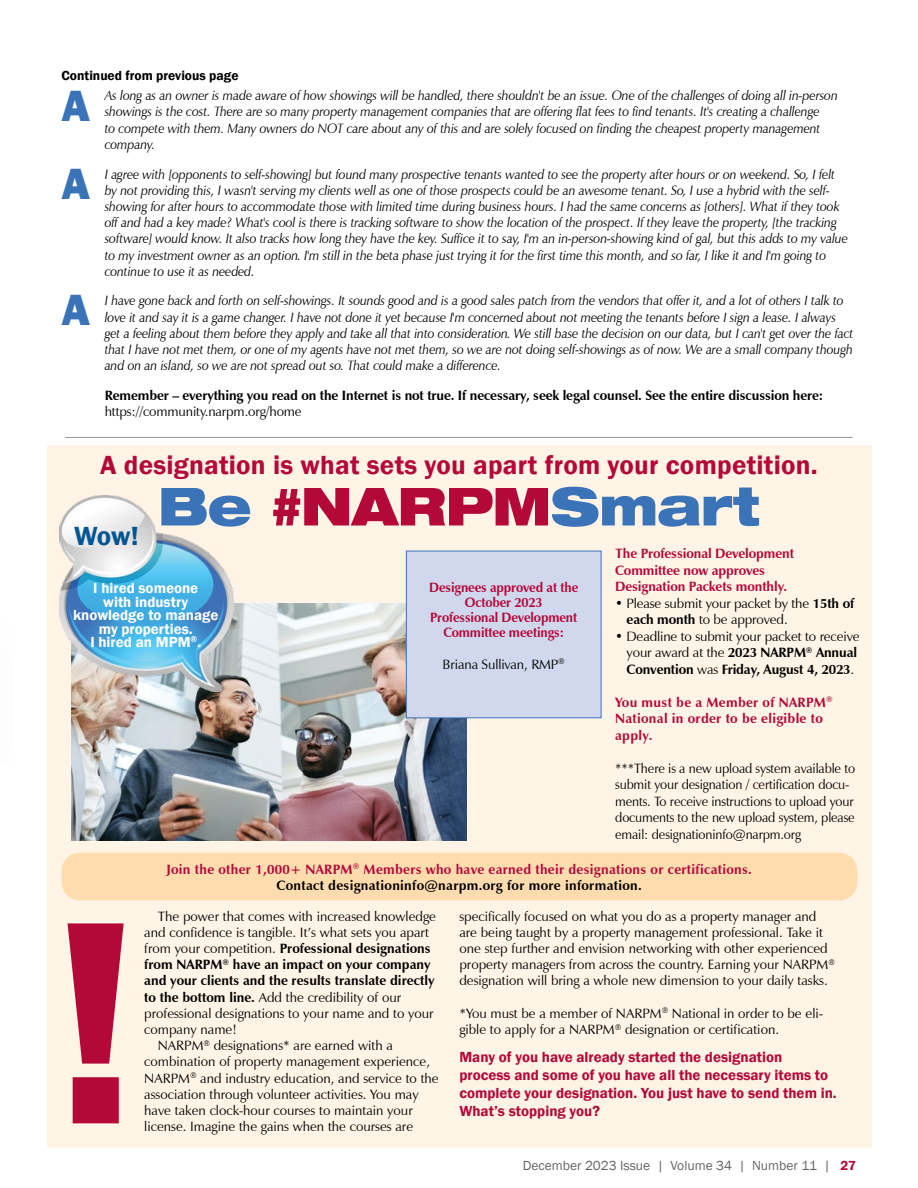
<style>
.page{position:relative;width:918px;height:1188px;background:#fff}
.page>*{position:absolute;margin:0;border:0;box-sizing:border-box;transform-origin:0 0}
.t1{font:600 300px "Franklin Gothic";color:#b30838}
.t2{font:900 expanded 52.5px "Helvetica Neue LT Std";letter-spacing:-.015em;color:#3b73b9}
.t3{font:800 45px "Franklin Gothic";color:#3b73b9}
.t4{font:600 27px "Franklin Gothic";letter-spacing:.01em;color:#b30838}
.t5{font:600 27px "Franklin Gothic";color:#005695}
.t6{font:600 15px/18px "Franklin Gothic";color:#b30838}
.t7{font:600 15px/13.5px "Franklin Gothic";color:#fff;text-align:center}
.t8{font:italic 13.5px/16.2px "Zapf Humanist 601 BT";letter-spacing:-.01em;color:#000;scale:.95 1}
.t9{font:13.5px/16.2px "Zapf Humanist 601 BT";color:#000}
.t10{font:700 13.5px "Zapf Humanist 601 BT";color:#000}
.t11{font:700 13.5px/16.5px "Zapf Humanist 601 BT";letter-spacing:.02em;color:#b30838}
.t12{font:13.5px/16.5px "Zapf Humanist 601 BT";color:#000;scale:.96 1}
.t13{font:700 13.5px/15px "Zapf Humanist 601 BT";letter-spacing:-.01em;color:#b30838;text-align:center;scale:.96 1}
.t14{font:700 13.5px/16.5px "Zapf Humanist 601 BT";letter-spacing:-.01em;color:#b30838}
.t15{font:13.5px "Franklin Gothic";color:#636466}
.t16{font:600 13.5px "Franklin Gothic";color:#000}
.s1{color:#b30838}
.s2{font-weight:700}
.s3{color:#000}
.s4{font-weight:400}
.s5{font-weight:600;color:#b30838}
</style>
<div class="page">
<div style="left:47px;top:445px;width:825px;height:702px;background:#fff4e6"></div>
<div style="left:62px;top:853px;width:795px;height:47px;background:#ffdcae;border-radius:18px"></div>
<img style="left:72px;top:604px;width:395px;height:237px">
<img style="left:59px;top:496px;width:175px;height:195px">
<div style="left:406px;top:551px;width:195px;height:167px;background:#d1d8ee"></div>
<div style="left:406px;top:551px;width:195px;height:167px;border:1px solid #3b73b9"></div>
<hr style="left:65px;top:437px;width:788px;height:1px;background:#939598">
<p class="t16" style="left:61px;top:68px;width:179px">Continued from previous page</p>
<h3 class="t3" style="left:62px;top:77px;width:30px">A</h3>
<h3 class="t3" style="left:62px;top:155px;width:30px">A</h3>
<h3 class="t3" style="left:62px;top:281px;width:30px">A</h3>
<p class="t8" style="left:105px;top:88px;width:773px">As long as an owner is made aware of how showings will be handled, there shouldn't be an issue. One of the challenges of doing all in-person showings is the cost. There are so many property management companies that are offering flat fees to find tenants. It's creating a challenge<br>to compete with them. Many owners do NOT care about any of this and are solely focused on finding the cheapest property management company.</p>
<p class="t8" style="left:105px;top:166px;width:784px">I agree with [opponents to self-showing] but found many prospective tenants wanted to see the property after hours or on weekend. So, I felt by not providing this, I wasn't serving my clients well as one of those prospects could be an awesome tenant. So, I use a hybrid with the self&shy;showing for after hours to accommodate those with limited time during business hours. I had the same concerns as [others]. What if they took off and had a key made? What's cool is there is tracking software to show the location of the prospect. If they leave the property, [the tracking software] would know. It also tracks how long they have the key. Suffice it to say, I'm an in-person-showing kind of gal, but this adds to my value to my investment owner as an option. I'm still in the beta phase just trying it for the first time this month, and so far, I like it and I'm going to continue to use it as needed.</p>
<p class="t8" style="left:105px;top:293px;width:790px">I have gone back and forth on self-showings. It sounds good and is a good sales patch from the vendors that offer it, and a lot of others I talk to love it and say it is a game changer. I have not done it yet because I'm concerned about not meeting the tenants before I sign a lease. I always get a feeling about them before they apply and take all that into consideration. We still base the decision on our data, but I can't get over the fact that I have not met them, or one of my agents have not met them, so we are not doing self-showings as of now. We are a small company though and on an island, so we are not spread out so. That could make a difference.</p>
<p class="t10" style="left:105px;top:387px;width:720px">Remember – everything you read on the Internet is not true. If necessary, seek legal counsel. See the entire discussion here:</p>
<p class="t9" style="left:105px;top:403px;width:199px">https://community.narpm.org/home</p>
<h3 class="t4" style="left:100px;top:449px;width:719px">A designation is what sets you apart from your competition.</h3>
<h2 class="t2" style="left:158px;top:472px;width:604px">Be <span class="s1">#NARPM</span>Smart</h2>
<h3 class="t5" style="left:74px;top:520px;width:66px">Wow!</h3>
<p class="t14" style="left:615px;top:545px;width:180px">The Professional Development<br>Committee now approves<br>Designation Packets monthly.</p>
<p class="t9" style="left:627px;top:595px;width:229px;text-indent:-11px">• Please submit your packet by the <span class="s2">15th of each month</span> to be approved.</p>
<p class="t9" style="left:627px;top:628px;width:234px;text-indent:-11px">• Deadline to submit your packet to receive your award at the <span class="s2">2023 NARPM</span><sup>®</sup> <span class="s2">Annual<br>Convention</span> was <span class="s2">Friday, August 4, 2023</span>.</p>
<p class="t11" style="left:615px;top:694px;width:219px">You must be a Member of NARPM<sup>®<br></sup>National in order to be eligible to apply.</p>
<p class="t12" style="left:615px;top:760px;width:251px">***There is a new upload system available to submit your designation / certification docu&shy;ments. To receive instructions to upload your documents to the new upload system, please email: designationinfo@narpm.org</p>
<p class="t11" style="left:166px;top:861px;width:587px;text-align:center">Join the other 1,000+ NARPM<sup>®</sup> Members who have earned their designations or certifications.<br><span class="s3">Contact designationinfo@narpm.org for more information.</span></p>
<p class="t13" style="left:429px;top:580px;width:157px">Designees approved at the<br>October 2023<br>Professional Development<br>Committee meetings:</p>
<p class="t9" style="left:443px;top:656px;width:124px">Briana Sullivan, RMP<sup>®</sup></p>
<p class="t7" style="left:73px;top:581px;width:147px">I hired someone<br>with industry knowledge to manage my properties.<br>I hired an MPM<sup>®</sup>.</p>
<h1 class="t1" style="left:52px;top:838px;width:90px">!</h1>
<p class="t9" style="left:158px;top:908px;width:280px">The power that comes with increased knowledge</p>
<p class="t9" style="left:144px;top:924px;width:286px">and confidence is tangible. It’s what sets you apart</p>
<p class="t10" style="left:144px;top:940px;width:288px"><span class="s4">from your competition.</span> Professional designations</p>
<p class="t10" style="left:144px;top:956px;width:288px">from NARPM<sup>®</sup> have an impact on your company</p>
<p class="t10" style="left:144px;top:972px;width:292px">and your clients and the results translate directly</p>
<p class="t9" style="left:144px;top:989px;width:258px"><span class="s2">to the bottom line.</span> Add the credibility of our</p>
<p class="t9" style="left:144px;top:1005px;width:291px">professional designations to your name and to your</p>
<p class="t9" style="left:144px;top:1021px;width:94px">company name!</p>
<p class="t9" style="left:158px;top:1037px;width:237px">NARPM<sup>®</sup> designations* are earned with a</p>
<p class="t9" style="left:144px;top:1054px;width:287px">combination of property management experience,</p>
<p class="t9" style="left:144px;top:1070px;width:296px">NARPM<sup>®</sup> and industry education, and service to the</p>
<p class="t9" style="left:144px;top:1086px;width:276px">association through volunteer activities. You may</p>
<p class="t9" style="left:144px;top:1102px;width:270px">have taken clock-hour courses to maintain your</p>
<p class="t9" style="left:144px;top:1118px;width:270px">license. Imagine the gains when the courses are</p>
<p class="t9" style="left:459px;top:908px;width:377px">specifically focused on what you do as a property manager and are being taught by a property management professional. Take it one step further and envision networking with other experienced property managers from across the country. Earning your NARPM<sup>® </sup>designation will bring a whole new dimension to your daily tasks.</p>
<p class="t9" style="left:459px;top:1005px;width:365px">*You must be a member of NARPM<sup>®</sup> National in order to be eli&shy;gible to apply for a NARPM<sup>®</sup> designation or certification.</p>
<p class="t6" style="left:459px;top:1048px;width:379px">Many of you have already started the designation process and some of you have all the necessary items to complete your designation. You just have to send them in.</p>
<p class="t6" style="left:459px;top:1102px;width:142px">What’s stopping you?</p>
<p class="t15" style="left:523px;top:1157px;width:335px">December 2023 Issue | Volume 34 | Number 11 | <span class="s5">27</span></p>
</div>
